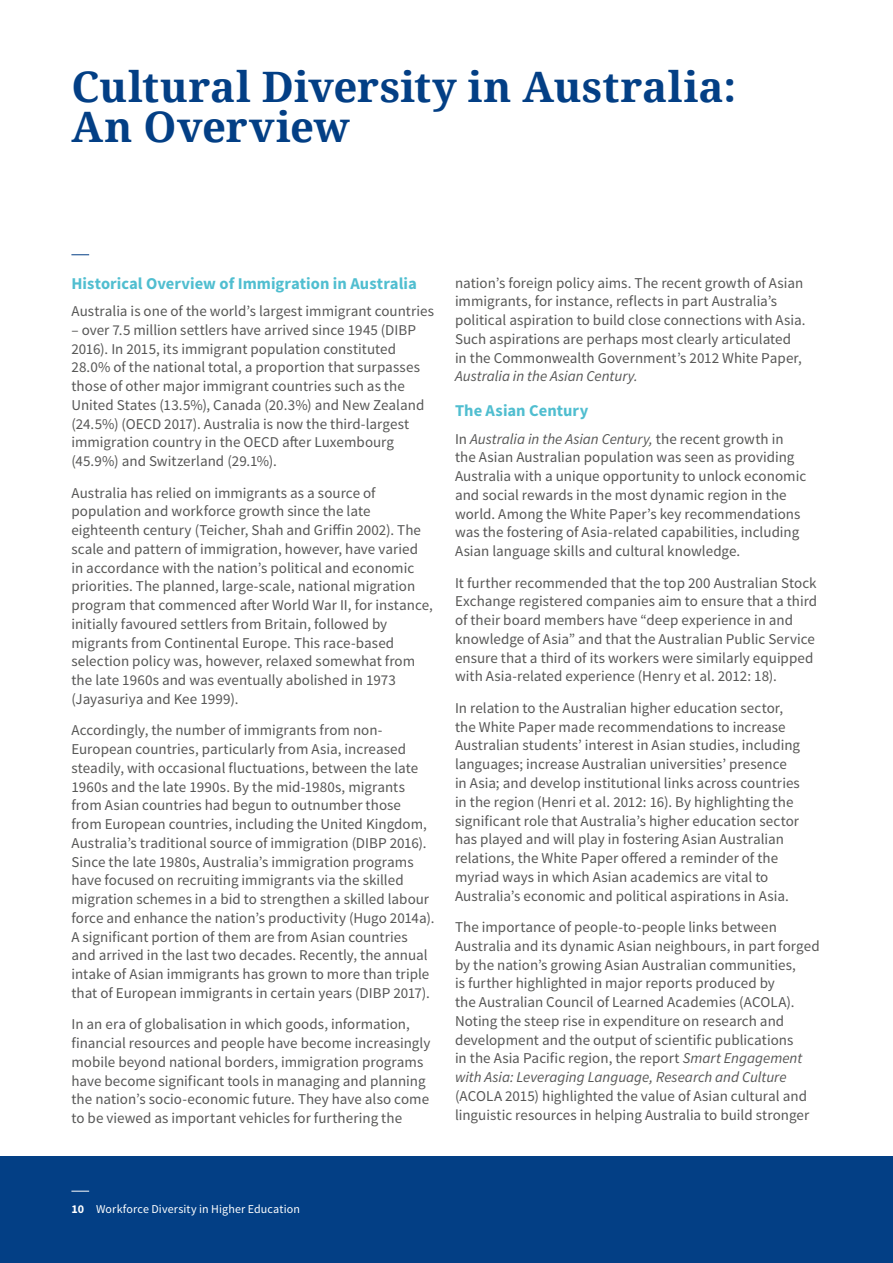
<style>
.page{position:relative;width:893px;height:1263px;background:#fff}
.page>*{position:absolute;margin:0;border:0;box-sizing:border-box;transform-origin:0 0}
.Heading1{font:700 42px/40.5px "Noto Serif";letter-spacing:.005em;color:#033f85}
.Heading3{font:700 16.5px "Source Sans Pro";color:#50bed0}
.Body_text{font:15px/18.8px "Source Sans Pro";color:#575756}
.t1{font:12px "Source Sans Pro";letter-spacing:.01em;color:#fff}
.s1{font-style:italic}
.s2{font-weight:700}
</style>
<div class="page">
<div style="left:0;top:1157px;width:893px;height:106px;background:#033f85"></div>
<svg style="left:71px;top:1191px;width:18px;height:1px"></svg>
<svg style="left:71px;top:254px;width:18px;height:1px"></svg>
<p class="Heading1" style="left:71px;top:65px;width:666px">Cultural Diversity in Australia:<br>An Overview</p>
<p class="Heading3" style="left:71px;top:273px;width:347px">Historical Overview of Immigration in Australia</p>
<p class="Body_text" style="left:71px;top:302px;width:364px">Australia is one of the world’s largest immigrant countries</p>
<p class="Body_text" style="left:71px;top:321px;width:354px">– over 7.5 million settlers have arrived since 1945 (DIBP 2016). In 2015, its immigrant population constituted 28.0% of the national total, a proportion that surpasses those of other major immigrant countries such as the United States (13.5%), Canada (20.3%) and New Zealand (24.5%) (OECD 2017). Australia is now the third-largest immigration country in the OECD after Luxembourg (45.9%) and Switzerland (29.1%).</p>
<p class="Body_text" style="left:71px;top:483px;width:363px">Australia has relied on immigrants as a source of population and workforce growth since the late eighteenth century (Teicher, Shah and Griffin 2002). The scale and pattern of immigration, however, have varied in accordance with the nation’s political and economic priorities. The planned, large-scale, national migration program that commenced after World War II, for instance, initially favoured settlers from Britain, followed by migrants from Continental Europe. This race-based selection policy was, however, relaxed somewhat from the late 1960s and was eventually abolished in 1973 (Jayasuriya and Kee 1999).</p>
<p class="Body_text" style="left:71px;top:721px;width:365px">Accordingly, the number of immigrants from non-European countries, particularly from Asia, increased steadily, with occasional fluctuations, between the late 1960s and the late 1990s. By the mid-1980s, migrants from Asian countries had begun to outnumber those from European countries, including the United Kingdom, Australia’s traditional source of immigration (DIBP 2016).<br>Since the late 1980s, Australia’s immigration programs have focused on recruiting immigrants via the skilled migration schemes in a bid to strengthen a skilled labour force and enhance the nation’s productivity (Hugo 2014a).<br>A significant portion of them are from Asian countries and arrived in the last two decades. Recently, the annual intake of Asian immigrants has grown to more than triple that of European immigrants in certain years (DIBP 2017).</p>
<p class="Body_text" style="left:71px;top:1015px;width:360px">In an era of globalisation in which goods, information, financial resources and people have become increasingly mobile beyond national borders, immigration programs have become significant tools in managing and planning the nation’s socio-economic future. They have also come to be viewed as important vehicles for furthering the</p>
<p class="Body_text" style="left:455px;top:274px;width:352px">nation’s foreign policy aims. The recent growth of Asian immigrants, for instance, reflects in part Australia’s political aspiration to build close connections with Asia.<br>Such aspirations are perhaps most clearly articulated in the Commonwealth Government’s 2012 White Paper, <span class="s1">Australia in the Asian Century.</span></p>
<p class="Heading3" style="left:455px;top:400px;width:135px">The Asian Century</p>
<p class="Body_text" style="left:455px;top:430px;width:353px">In <span class="s1">Australia in the Asian Century,</span> the recent growth in the Asian Australian population was seen as providing Australia with a unique opportunity to unlock economic and social rewards in the most dynamic region in the world. Among the White Paper’s key recommendations was the fostering of Asia-related capabilities, including Asian language skills and cultural knowledge.</p>
<p class="Body_text" style="left:455px;top:574px;width:364px">It further recommended that the top 200 Australian Stock Exchange registered companies aim to ensure that a third of their board members have “deep experience in and knowledge of Asia” and that the Australian Public Service ensure that a third of its workers were similarly equipped with Asia-related experience (Henry et al. 2012: 18).</p>
<p class="Body_text" style="left:455px;top:699px;width:347px">In relation to the Australian higher education sector, the White Paper made recommendations to increase Australian students’ interest in Asian studies, including languages; increase Australian universities’ presence in Asia; and develop institutional links across countries in the region (Henri et al. 2012: 16). By highlighting the significant role that Australia’s higher education sector has played and will play in fostering Asian Australian relations, the White Paper offered a reminder of the myriad ways in which Asian academics are vital to Australia’s economic and political aspirations in Asia.</p>
<p class="Body_text" style="left:455px;top:918px;width:366px">The importance of people-to-people links between Australia and its dynamic Asian neighbours, in part forged by the nation’s growing Asian Australian communities,<br>is further highlighted in major reports produced by<br>the Australian Council of Learned Academies (ACOLA).<br>Noting the steep rise in expenditure on research and development and the output of scientific publications<br>in the Asia Pacific region, the report <span class="s1">Smart Engagement with Asia: Leveraging Language, Research and Culture </span>(ACOLA 2015) highlighted the value of Asian cultural and linguistic resources in helping Australia to build stronger</p>
<p class="t1" style="left:71px;top:1202px;width:230px"><span class="s2">10</span> Workforce Diversity in Higher Education</p>
</div>
